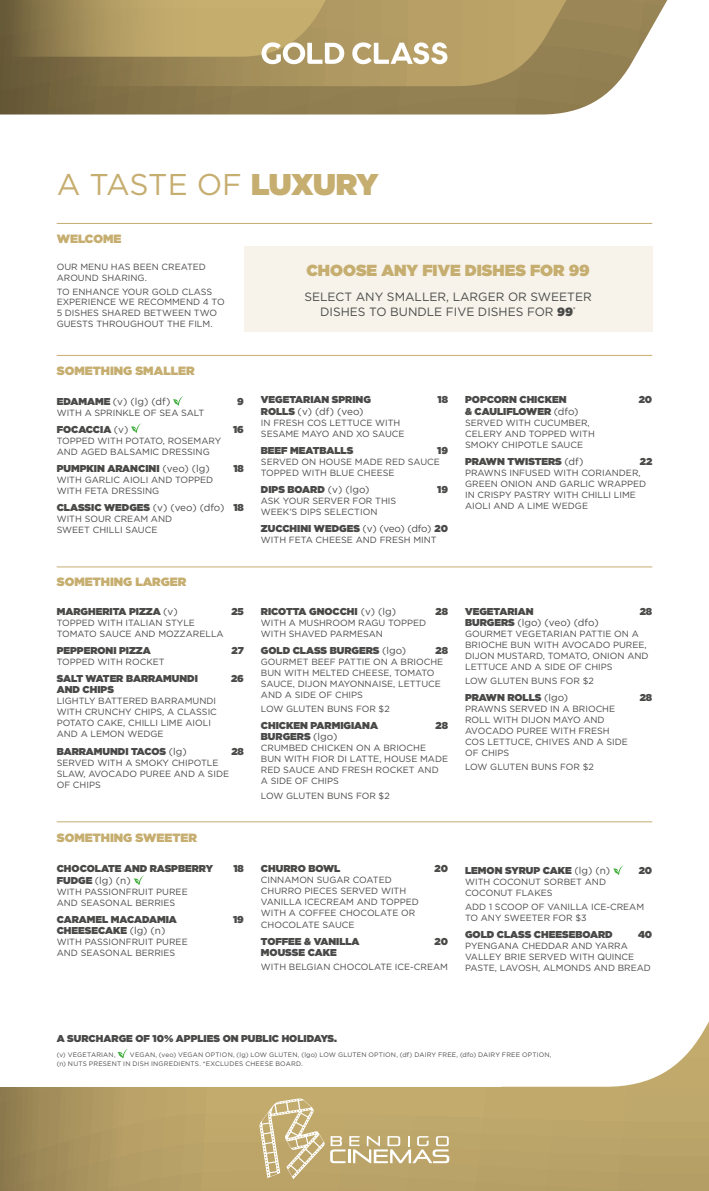
<style>
.page{position:relative;width:709px;height:1191px;background:#fff}
.page>*{position:absolute;margin:0;border:0;box-sizing:border-box;transform-origin:0 0}
.t1{font:30px "Gotham";letter-spacing:-.015em;color:#c6ae70}
.t2{font:900 16px "Gotham";color:#c6ae70}
.t3{font:12px/14.4px "Gotham";color:#4a4a49;text-align:center}
.t4{font:900 12px "Gotham";color:#c6ae70}
.t5{font:900 10px "Gotham";color:#4a4a49}
.t6{font:10px "Gotham";color:#4a4a49}
.t7{font:9px/11px "Gotham";color:#4a4a49}
.t8{font:6.5px/9px "Gotham";letter-spacing:.025em;color:#4a4a49}
.s1{font-weight:900}
.s2{font-weight:400}
</style>
<div class="page">
<svg style="left:0;top:1086px;width:709px;height:105px;background:#b7a067"></svg>
<svg style="left:621px;top:865px;width:88px;height:221px"></svg>
<svg style="left:0;top:86px;width:615px;height:28px;background:#8d7c52"></svg>
<svg style="left:0;top:0;width:668px;height:86px;background:#a49266"></svg>
<svg style="left:134px;top:875px;width:10px;height:10px"></svg>
<svg style="left:613px;top:865px;width:10px;height:10px"></svg>
<hr style="left:57px;top:821px;width:595px;height:1px;background:#c6ae70">
<hr style="left:57px;top:566px;width:595px;height:1px;background:#c6ae70">
<hr style="left:57px;top:355px;width:595px;height:1px;background:#c6ae70">
<hr style="left:57px;top:223px;width:595px;height:1px;background:#c6ae70">
<div style="left:244px;top:246px;width:408px;height:86px;background:#f7f3ea"></div>
<svg style="left:173px;top:396px;width:10px;height:9px"></svg>
<svg style="left:131px;top:423px;width:10px;height:10px"></svg>
<svg style="left:117px;top:1049px;width:11px;height:9px"></svg>
<svg style="left:0;top:0;width:529px;height:64px;background:#b39e69"></svg>
<svg style="left:259px;top:1098px;width:190px;height:81px;background:#c7b37f"></svg>
<h1 class="t1" style="left:57px;top:165px;width:323px">A TASTE OF <span class="s1">LUXURY</span></h1>
<h3 class="t4" style="left:57px;top:230px;width:66px">WELCOME</h3>
<p class="t7" style="left:57px;top:261px;width:151px">OUR MENU HAS BEEN CREATED<br>AROUND SHARING.</p>
<p class="t7" style="left:57px;top:286px;width:169px">TO ENHANCE YOUR GOLD CLASS<br>EXPERIENCE WE RECOMMEND 4 TO<br>5 DISHES SHARED BETWEEN TWO<br>GUESTS THROUGHOUT THE FILM.</p>
<h3 class="t4" style="left:57px;top:362px;width:139px">SOMETHING SMALLER</h3>
<p class="t6" style="left:57px;top:394px;width:115px"><span class="s1">EDAMAME</span> (v) (lg) (df)</p>
<p class="t5" style="left:237px;top:394px;width:8px">9</p>
<p class="t7" style="left:57px;top:407px;width:149px">WITH A SPRINKLE OF SEA SALT</p>
<p class="t5" style="left:57px;top:422px;width:73px">FOCACCIA <span class="s2">(v)</span></p>
<p class="t5" style="left:233px;top:422px;width:12px">16</p>
<p class="t7" style="left:57px;top:435px;width:166px">TOPPED WITH POTATO, ROSEMARY<br>AND AGED BALSAMIC DRESSING</p>
<p class="t5" style="left:57px;top:461px;width:155px">PUMPKIN ARANCINI <span class="s2">(veo) (lg)</span></p>
<p class="t5" style="left:233px;top:461px;width:12px">18</p>
<p class="t7" style="left:57px;top:474px;width:158px">WITH GARLIC AIOLI AND TOPPED<br>WITH FETA DRESSING</p>
<p class="t5" style="left:57px;top:500px;width:189px">CLASSIC WEDGES <span class="s2">(v) (veo) (dfo)</span> 18</p>
<p class="t7" style="left:57px;top:513px;width:117px">WITH SOUR CREAM AND<br>SWEET CHILLI SAUCE</p>
<h3 class="t4" style="left:57px;top:573px;width:131px">SOMETHING LARGER</h3>
<p class="t5" style="left:57px;top:604px;width:123px">MARGHERITA PIZZA <span class="s2">(v)</span></p>
<p class="t5" style="left:231px;top:604px;width:14px">25</p>
<p class="t7" style="left:57px;top:616px;width:168px">TOPPED WITH ITALIAN STYLE<br>TOMATO SAUCE AND MOZZARELLA</p>
<p class="t5" style="left:57px;top:643px;width:96px">PEPPERONI PIZZA</p>
<p class="t5" style="left:231px;top:643px;width:14px">27</p>
<p class="t7" style="left:57px;top:656px;width:109px">TOPPED WITH ROCKET</p>
<p class="t5" style="left:57px;top:671px;width:143px">SALT WATER BARRAMUNDI</p>
<p class="t5" style="left:231px;top:671px;width:14px">26</p>
<p class="t5" style="left:57px;top:682px;width:59px">AND CHIPS</p>
<p class="t7" style="left:57px;top:695px;width:162px">LIGHTLY BATTERED BARRAMUNDI<br>WITH CRUNCHY CHIPS, A CLASSIC<br>POTATO CAKE, CHILLI LIME AIOLI<br>AND A LEMON WEDGE</p>
<p class="t5" style="left:57px;top:744px;width:132px">BARRAMUNDI TACOS <span class="s2">(lg)</span></p>
<p class="t5" style="left:231px;top:744px;width:14px">28</p>
<p class="t7" style="left:57px;top:756px;width:174px">SERVED WITH A SMOKY CHIPOTLE<br>SLAW, AVOCADO PUREE AND A SIDE<br>OF CHIPS</p>
<h3 class="t4" style="left:57px;top:828px;width:142px">SOMETHING SWEETER</h3>
<p class="t5" style="left:57px;top:861px;width:158px">CHOCOLATE AND RASPBERRY</p>
<p class="t5" style="left:233px;top:861px;width:12px">18</p>
<p class="t6" style="left:57px;top:873px;width:76px"><span class="s1">FUDGE</span> (lg) (n)</p>
<p class="t7" style="left:57px;top:886px;width:132px">WITH PASSIONFRUIT PUREE<br>AND SEASONAL BERRIES</p>
<p class="t5" style="left:57px;top:912px;width:122px">CARAMEL MACADAMIA</p>
<p class="t5" style="left:233px;top:912px;width:12px">19</p>
<p class="t5" style="left:57px;top:923px;width:110px">CHEESECAKE <span class="s2">(lg) (n)</span></p>
<p class="t7" style="left:57px;top:936px;width:132px">WITH PASSIONFRUIT PUREE<br>AND SEASONAL BERRIES</p>
<h2 class="t2" style="left:306px;top:259px;width:285px">CHOOSE ANY FIVE DISHES FOR 99</h2>
<h3 class="t3" style="left:304px;top:290px;width:289px">SELECT ANY SMALLER, LARGER OR SWEETER<br>DISHES TO BUNDLE FIVE DISHES FOR <span class="s1">99</span><sup>*</sup></h3>
<p class="t5" style="left:261px;top:392px;width:112px">VEGETARIAN SPRING</p>
<p class="t5" style="left:437px;top:392px;width:12px">18</p>
<p class="t6" style="left:261px;top:404px;width:104px"><span class="s1">ROLLS</span> (v) (df) (veo)</p>
<p class="t7" style="left:261px;top:417px;width:145px">IN FRESH COS LETTUCE WITH<br>SESAME MAYO AND XO SAUCE</p>
<p class="t5" style="left:261px;top:443px;width:94px">BEEF MEATBALLS</p>
<p class="t5" style="left:437px;top:443px;width:12px">19</p>
<p class="t7" style="left:261px;top:456px;width:180px">SERVED ON HOUSE MADE RED SAUCE<br>TOPPED WITH BLUE CHEESE</p>
<p class="t5" style="left:261px;top:482px;width:110px">DIPS BOARD <span class="s2">(v) (lgo)</span></p>
<p class="t5" style="left:437px;top:482px;width:12px">19</p>
<p class="t7" style="left:261px;top:495px;width:137px">ASK YOUR SERVER FOR THIS<br>WEEK’S DIPS SELECTION</p>
<p class="t5" style="left:261px;top:521px;width:189px">ZUCCHINI WEDGES <span class="s2">(v) (veo) (dfo)</span> 20</p>
<p class="t7" style="left:261px;top:534px;width:177px">WITH FETA CHEESE AND FRESH MINT</p>
<p class="t5" style="left:465px;top:392px;width:103px">POPCORN CHICKEN</p>
<p class="t5" style="left:638px;top:392px;width:15px">20</p>
<p class="t5" style="left:465px;top:404px;width:115px">&amp; CAULIFLOWER <span class="s2">(dfo)</span></p>
<p class="t7" style="left:465px;top:417px;width:131px">SERVED WITH CUCUMBER,<br>CELERY AND TOPPED WITH<br>SMOKY CHIPOTLE SAUCE</p>
<p class="t5" style="left:465px;top:454px;width:120px">PRAWN TWISTERS <span class="s2">(df)</span></p>
<p class="t5" style="left:639px;top:454px;width:14px">22</p>
<p class="t7" style="left:465px;top:467px;width:183px">PRAWNS INFUSED WITH CORIANDER,<br>GREEN ONION AND GARLIC WRAPPED<br>IN CRISPY PASTRY WITH CHILLI LIME<br>AIOLI AND A LIME WEDGE</p>
<p class="t5" style="left:261px;top:604px;width:137px">RICOTTA GNOCCHI <span class="s2">(v) (lg)</span></p>
<p class="t5" style="left:435px;top:604px;width:14px">28</p>
<p class="t7" style="left:261px;top:616px;width:167px">WITH A MUSHROOM RAGU TOPPED<br>WITH SHAVED PARMESAN</p>
<p class="t5" style="left:261px;top:643px;width:147px">GOLD CLASS BURGERS <span class="s2">(lgo)</span></p>
<p class="t5" style="left:435px;top:643px;width:14px">28</p>
<p class="t7" style="left:261px;top:656px;width:184px">GOURMET BEEF PATTIE ON A BRIOCHE<br>BUN WITH MELTED CHEESE, TOMATO<br>SAUCE, DIJON MAYONNAISE, LETTUCE<br>AND A SIDE OF CHIPS</p>
<p class="t7" style="left:261px;top:702px;width:130px">LOW GLUTEN BUNS FOR $2</p>
<p class="t5" style="left:261px;top:718px;width:119px">CHICKEN PARMIGIANA</p>
<p class="t5" style="left:435px;top:718px;width:14px">28</p>
<p class="t5" style="left:261px;top:729px;width:78px">BURGERS <span class="s2">(lgo)</span></p>
<p class="t7" style="left:261px;top:742px;width:189px">CRUMBED CHICKEN ON A BRIOCHE<br>BUN WITH FIOR DI LATTE, HOUSE MADE<br>RED SAUCE AND FRESH ROCKET AND<br>A SIDE OF CHIPS</p>
<p class="t7" style="left:261px;top:789px;width:130px">LOW GLUTEN BUNS FOR $2</p>
<p class="t5" style="left:465px;top:604px;width:70px">VEGETARIAN</p>
<p class="t5" style="left:639px;top:604px;width:14px">28</p>
<p class="t6" style="left:465px;top:616px;width:135px"><span class="s1">BURGERS</span> (lgo) (veo) (dfo)</p>
<p class="t7" style="left:465px;top:628px;width:185px">GOURMET VEGETARIAN PATTIE ON A<br>BRIOCHE BUN WITH AVOCADO PUREE,<br>DIJON MUSTARD, TOMATO, ONION AND<br>LETTUCE AND A SIDE OF CHIPS</p>
<p class="t7" style="left:465px;top:675px;width:130px">LOW GLUTEN BUNS FOR $2</p>
<p class="t5" style="left:465px;top:690px;width:105px">PRAWN ROLLS <span class="s2">(lgo)</span></p>
<p class="t5" style="left:639px;top:690px;width:14px">28</p>
<p class="t7" style="left:465px;top:703px;width:164px">PRAWNS SERVED IN A BRIOCHE<br>ROLL WITH DIJON MAYO AND<br>AVOCADO PUREE WITH FRESH<br>COS LETTUCE, CHIVES AND A SIDE<br>OF CHIPS</p>
<p class="t7" style="left:465px;top:761px;width:130px">LOW GLUTEN BUNS FOR $2</p>
<p class="t5" style="left:261px;top:861px;width:81px">CHURRO BOWL</p>
<p class="t5" style="left:434px;top:861px;width:15px">20</p>
<p class="t7" style="left:261px;top:874px;width:159px">CINNAMON SUGAR COATED<br>CHURRO PIECES SERVED WITH<br>VANILLA ICECREAM AND TOPPED<br>WITH A COFFEE CHOCOLATE OR<br>CHOCOLATE SAUCE</p>
<p class="t5" style="left:261px;top:934px;width:100px">TOFFEE &amp; VANILLA</p>
<p class="t5" style="left:434px;top:934px;width:15px">20</p>
<p class="t5" style="left:261px;top:945px;width:77px">MOUSSE CAKE</p>
<p class="t7" style="left:261px;top:961px;width:189px">WITH BELGIAN CHOCOLATE ICE-CREAM</p>
<p class="t5" style="left:465px;top:863px;width:147px">LEMON SYRUP CAKE <span class="s2">(lg) (n)</span></p>
<p class="t5" style="left:638px;top:863px;width:15px">20</p>
<p class="t7" style="left:465px;top:876px;width:142px">WITH COCONUT SORBET AND<br>COCONUT FLAKES</p>
<p class="t7" style="left:465px;top:900px;width:181px">ADD 1 SCOOP OF VANILLA ICE-CREAM<br>TO ANY SWEETER FOR $3</p>
<p class="t5" style="left:465px;top:927px;width:149px">GOLD CLASS CHEESEBOARD</p>
<p class="t5" style="left:638px;top:927px;width:16px">40</p>
<p class="t7" style="left:465px;top:940px;width:187px">PYENGANA CHEDDAR AND YARRA<br>VALLEY BRIE SERVED WITH QUINCE<br>PASTE, LAVOSH, ALMONDS AND BREAD</p>
<p class="t5" style="left:57px;top:1031px;width:282px">A SURCHARGE OF 10% APPLIES ON PUBLIC HOLIDAYS.</p>
<p class="t8" style="left:57px;top:1050px;width:60px">(v) VEGETARIAN,</p>
<p class="t8" style="left:57px;top:1050px;width:496px;text-indent:73px">VEGAN, (veo) VEGAN OPTION, (lg) LOW GLUTEN, (lgo) LOW GLUTEN OPTION, (df) DAIRY FREE, (dfo) DAIRY FREE OPTION, (n) NUTS PRESENT IN DISH INGREDIENTS. *EXCLUDES CHEESE BOARD.</p>
</div>
